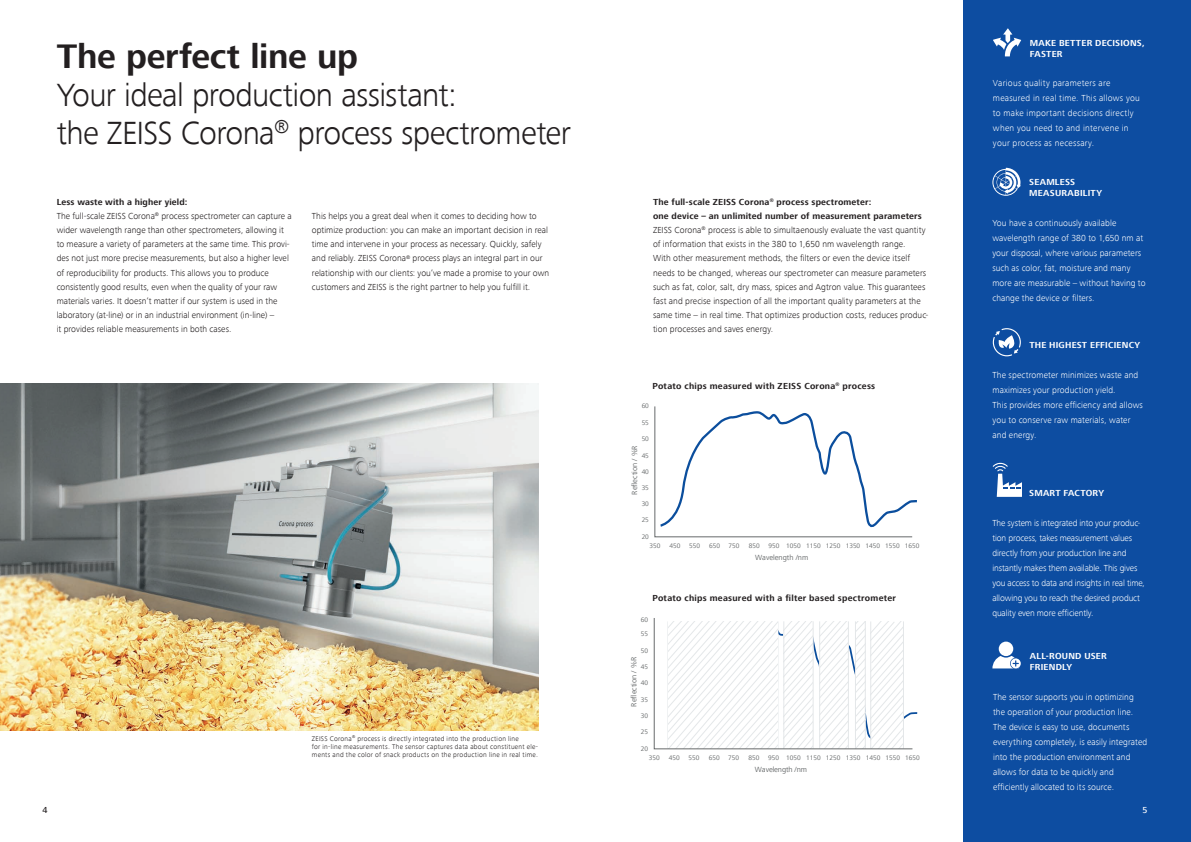
<style>
.page{position:relative;width:1191px;height:842px;background:#fff}
.page>*{position:absolute;margin:0;border:0;box-sizing:border-box;transform-origin:0 0}
.Highlight_Headline_light_35_40{font:700 35px "ZEISS Frutiger Next W1 G";letter-spacing:-.01em;color:#231f20}
.Highlight_Headline_light_35_40-2{font:300 33px/38px "ZEISS Frutiger Next W1 G";letter-spacing:-.02em;color:#231f20}
.Copy_Light{font:300 9px/14.2px "ZEISS Frutiger Next W1 G";letter-spacing:.005em;color:#231f20}
.Intro_light_9pt_15pt_WHITE{font:300 9px/15px "ZEISS Frutiger Next W1 G";letter-spacing:.005em;color:#fff}
.Intro_light_9pt_15pt_WHITE-2{font:300 9px/15px "ZEISS Frutiger Next W1 G";letter-spacing:-.015em;color:#fff}
.Copy_Headline_bold{font:700 9px/14.1px "ZEISS Frutiger Next W1 G";letter-spacing:.02em;color:#231f20}
.Intro_light_9pt_15pt_WHITE-3{font:300 9px/15px "ZEISS Frutiger Next W1 G";letter-spacing:.025em;color:#fff}
.Intro_bold_9pt_11pt_WHITE{font:700 9px/11px "ZEISS Frutiger Next W1 G";letter-spacing:.025em;color:#fff}
.Pagina_Medium{font:500 9px "ZEISS Frutiger Next W1 G";color:#231f20}
.Pagina_Medium-2{font:500 9px "ZEISS Frutiger Next W1 G";color:#fff}
.t1{font:7.7px "ZEISS Frutiger Next W1 G";color:#676a6b}
.Caption_Light_7pt{font:300 7px/8.2px "ZEISS Frutiger Next W1 G";letter-spacing:.04em;color:#231f20}
.t2{font:6.8px "ZEISS Frutiger Next W1 G";color:#676a6b}
.t3{font:6.7px "ZEISS Frutiger Next W1 G";color:#676a6b}
</style>
<div class="page">
<img style="left:0;top:383px;width:539px;height:347px">
<div style="left:963px;top:0;width:228px;height:842px;background:#0d4da1"></div>
<svg style="left:654px;top:406px;width:263px;height:132px"></svg>
<svg style="left:653px;top:618px;width:265px;height:131px"></svg>
<svg style="left:992px;top:168px;width:29px;height:28px"></svg>
<svg style="left:993px;top:28px;width:28px;height:28px"></svg>
<svg style="left:992px;top:328px;width:28px;height:28px"></svg>
<svg style="left:992px;top:462px;width:30px;height:35px"></svg>
<div style="left:998px;top:642px;width:15px;height:14px;background:#fff;border-radius:50%"></div>
<svg style="left:1010px;top:658px;width:11px;height:11px"></svg>
<div style="left:1010px;top:658px;width:10px;height:10px;background:#fff;border-radius:50%"></div>
<svg style="left:992px;top:656px;width:27px;height:12px"></svg>
<p class="Highlight_Headline_light_35_40" style="left:57px;top:36px;width:303px">The perfect line up</p>
<p class="Highlight_Headline_light_35_40-2" style="left:57px;top:76px;width:516px">Your ideal production assistant:<br>the ZEISS Corona<sup>®</sup> process spectrometer</p>
<p class="Copy_Headline_bold" style="left:57px;top:195px;width:132px">Less waste with a higher yield:</p>
<p class="Copy_Light" style="left:57px;top:209px;width:237px">The full-scale ZEISS Corona<sup>®</sup> process spectrometer can capture a wider wavelength range than other spectrometers, allowing it to measure a variety of parameters at the same time. This provi&shy;des not just more precise measurements, but also a higher level of reproducibility for products. This allows you to produce consistently good results, even when the quality of your raw materials varies. It doesn’t matter if our system is used in the laboratory (at-line) or in an industrial environment (in-line) –<br>it provides reliable measurements in both cases.</p>
<p class="Copy_Light" style="left:312px;top:209px;width:239px">This helps you a great deal when it comes to deciding how to optimize production: you can make an important decision in real time and intervene in your process as necessary. Quickly, safely and reliably. ZEISS Corona<sup>®</sup> process plays an integral part in our relationship with our clients: you’ve made a promise to your own customers and ZEISS is the right partner to help you fulfill it.</p>
<p class="Caption_Light_7pt" style="left:312px;top:734px;width:227px">ZEISS Corona<sup>®</sup> process is directly integrated into the production line<br>for in-line measurements. The sensor captures data about constituent ele&shy;ments and the color of snack products on the production line in real time.</p>
<p class="Copy_Headline_bold" style="left:653px;top:195px;width:270px">The full-scale ZEISS Corona<sup>®</sup> process spectrometer:<br>one device – an unlimited number of measurement parameters</p>
<p class="Copy_Light" style="left:653px;top:223px;width:276px">ZEISS Corona<sup>®</sup> process is able to simultaenously evaluate the vast quantity of information that exists in the 380 to 1,650 nm wavelength range.<br>With other measurement methods, the filters or even the device itself needs to be changed, whereas our spectrometer can measure parameters such as fat, color, salt, dry mass, spices and Agtron value. This guarantees fast and precise inspection of all the important quality parameters at the same time – in real time. That optimizes production costs, reduces produc&shy;tion processes and saves energy.</p>
<p class="Copy_Headline_bold" style="left:652px;top:379px;width:224px">Potato chips measured with ZEISS Corona<sup>®</sup> process</p>
<p class="t3" style="left:641px;top:402px;width:9px">60</p>
<p class="t3" style="left:641px;top:418px;width:9px">55</p>
<p class="t3" style="left:641px;top:435px;width:9px">50</p>
<p class="t3" style="left:641px;top:451px;width:9px">45</p>
<p class="t3" style="left:641px;top:467px;width:9px">40</p>
<p class="t3" style="left:641px;top:484px;width:9px">35</p>
<p class="t3" style="left:641px;top:500px;width:9px">30</p>
<p class="t3" style="left:641px;top:516px;width:9px">25</p>
<p class="t3" style="left:641px;top:533px;width:9px">20</p>
<p class="t1" style="left:630px;top:495px;width:51px;rotate:-90deg">Reflection / %R</p>
<p class="t3" style="left:649px;top:542px;width:12px">350</p>
<p class="t3" style="left:669px;top:542px;width:12px">450</p>
<p class="t3" style="left:689px;top:542px;width:12px">550</p>
<p class="t3" style="left:709px;top:542px;width:12px">650</p>
<p class="t3" style="left:728px;top:542px;width:12px">750</p>
<p class="t3" style="left:748px;top:542px;width:12px">850</p>
<p class="t3" style="left:768px;top:542px;width:34px">950 1050</p>
<p class="t1" style="left:755px;top:553px;width:55px">Wavelength /nm</p>
<p class="t3" style="left:806px;top:542px;width:115px">1150 1250 1350 1450 1550 1650</p>
<p class="Copy_Headline_bold" style="left:652px;top:591px;width:245px">Potato chips measured with a filter based spectrometer</p>
<p class="t2" style="left:641px;top:616px;width:9px">60</p>
<p class="t2" style="left:641px;top:647px;width:9px">50</p>
<p class="t2" style="left:641px;top:663px;width:9px">45</p>
<p class="t2" style="left:641px;top:679px;width:9px">40</p>
<p class="t2" style="left:641px;top:695px;width:9px">35</p>
<p class="t2" style="left:641px;top:712px;width:9px">30</p>
<p class="t2" style="left:641px;top:728px;width:9px">25</p>
<p class="t2" style="left:641px;top:745px;width:9px">20</p>
<p class="t2" style="left:641px;top:630px;width:9px">55</p>
<p class="t1" style="left:629px;top:706px;width:51px;rotate:-90deg">Reflection / %R</p>
<p class="t2" style="left:649px;top:754px;width:12px">350</p>
<p class="t2" style="left:669px;top:754px;width:12px">450</p>
<p class="t2" style="left:688px;top:754px;width:12px">550</p>
<p class="t2" style="left:708px;top:754px;width:12px">650</p>
<p class="t2" style="left:728px;top:754px;width:12px">750</p>
<p class="t2" style="left:748px;top:754px;width:12px">850</p>
<p class="t2" style="left:768px;top:754px;width:34px">950 1050</p>
<p class="t1" style="left:755px;top:765px;width:54px">Wavelength /nm</p>
<p class="t2" style="left:806px;top:754px;width:115px">1150 1250 1350 1450 1550 1650</p>
<p class="Intro_bold_9pt_11pt_WHITE" style="left:1029px;top:38px;width:116px">MAKE BETTER DECISIONS,<br>FASTER</p>
<p class="Intro_light_9pt_15pt_WHITE-3" style="left:993px;top:76px;width:148px">Various quality parameters are measured in real time. This allows you to make important decisions directly when you need to and intervene in your process as necessary.</p>
<p class="Intro_bold_9pt_11pt_WHITE" style="left:1029px;top:177px;width:74px">SEAMLESS<br>MEASURABILITY</p>
<p class="Intro_light_9pt_15pt_WHITE" style="left:992px;top:215px;width:155px">You have a continuously available wavelength range of 380 to 1,650 nm at your disposal, where various parameters such as color, fat, moisture and many more are measurable – without having to change the device or filters.</p>
<p class="Intro_bold_9pt_11pt_WHITE" style="left:1029px;top:339px;width:112px">THE HIGHEST EFFICIENCY</p>
<p class="Intro_light_9pt_15pt_WHITE" style="left:992px;top:367px;width:152px">The spectrometer minimizes waste and maximizes your production yield.<br>This provides more efficiency and allows you to conserve raw materials, water and energy.</p>
<p class="Intro_bold_9pt_11pt_WHITE" style="left:1029px;top:488px;width:76px">SMART FACTORY</p>
<p class="Intro_light_9pt_15pt_WHITE-2" style="left:992px;top:516px;width:154px">The system is integrated into your produc&shy;tion process, takes measurement values directly from your production line and instantly makes them available. This gives you access to data and insights in real time, allowing you to reach the desired product quality even more efficiently.</p>
<p class="Intro_bold_9pt_11pt_WHITE" style="left:1030px;top:650px;width:78px">ALL-ROUND USER<br>FRIENDLY</p>
<p class="Intro_light_9pt_15pt_WHITE" style="left:993px;top:689px;width:156px">The sensor supports you in optimizing the operation of your production line.<br>The device is easy to use, documents everything completely, is easily integrated into the production environment and allows for data to be quickly and efficiently allocated to its source.</p>
<p class="Pagina_Medium" style="left:43px;top:805px;width:7px">4</p>
<p class="Pagina_Medium-2" style="left:1142px;top:805px;width:7px">5</p>
</div>
